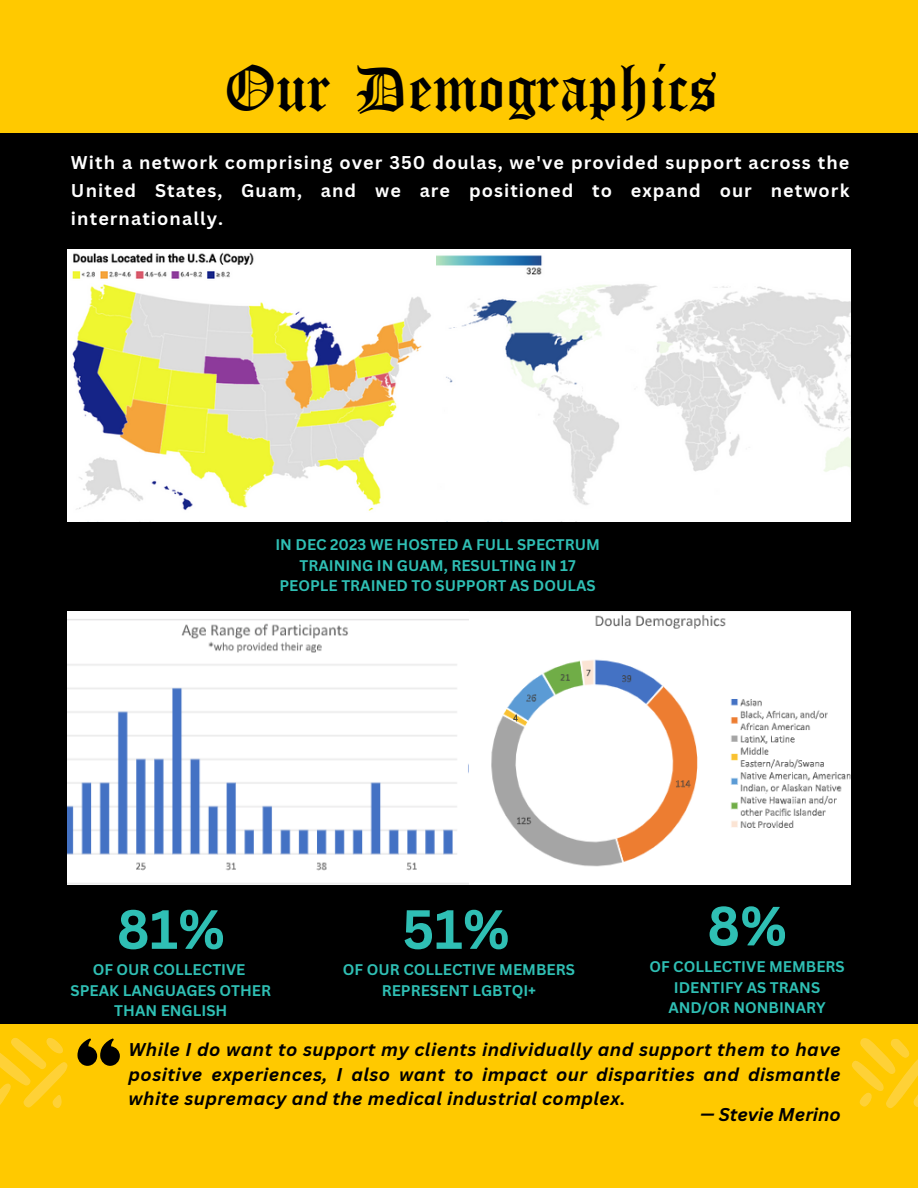
<style>
.page{position:relative;width:918px;height:1188px;background:#000}
.page>*{position:absolute;margin:0;border:0;box-sizing:border-box;transform-origin:0 0}
.t1{font:700 54px "Canva Sans";color:#2fbfb4}
.t2{font:48px "Old English Five";color:#000}
.t3{font:italic 700 18px/24.8px "Canva Sans";letter-spacing:.025em;color:#000001;text-align:justify}
.t4{font:700 18px/28.2px "Canva Sans";letter-spacing:.06em;color:#fefefe;text-align:justify}
.t5{font:italic 700 18px "Canva Sans";color:#000001}
.t6{font:700 15px/20.2px "Canva Sans";color:#2fbfb4;text-align:center}
</style>
<div class="page">
<img style="left:68px;top:250px;width:783px;height:271px">
<div style="left:0;top:1025px;width:918px;height:163px;background:#ffc900"></div>
<img style="left:68px;top:611px;width:782px;height:274px">
<div style="left:0;top:0;width:918px;height:132px;background:#ffc900"></div>
<svg style="left:77px;top:1039px;width:43px;height:27px"></svg>
<svg style="left:0;top:1038px;width:67px;height:70px"></svg>
<svg style="left:852px;top:1038px;width:66px;height:70px"></svg>
<p class="t2" style="left:224px;top:67px;width:495px">Our Demographics</p>
<p class="t4" style="left:71px;top:148px;width:780px">With a network comprising over 350 doulas, we've provided support across the United States, Guam, and we are positioned to expand our network internationally.</p>
<p class="t6" style="left:275px;top:534px;width:326px">IN DEC 2023 WE HOSTED A FULL SPECTRUM<br>TRAINING IN GUAM, RESULTING IN 17<br>PEOPLE TRAINED TO SUPPORT AS DOULAS</p>
<p class="t1" style="left:707px;top:888px;width:81px">8%</p>
<p class="t1" style="left:117px;top:891px;width:110px">81%</p>
<p class="t1" style="left:402px;top:891px;width:109px">51%</p>
<p class="t6" style="left:93px;top:959px;width:154px">OF OUR COLLECTIVE</p>
<p class="t6" style="left:71px;top:980px;width:202px">SPEAK LANGUAGES OTHER<br>THAN ENGLISH</p>
<p class="t3" style="left:129px;top:1036px;width:714px">While I do want to support my clients individually and support them to have positive experiences, I also want to impact our disparities and dismantle white supremacy and the medical industrial complex.</p>
<p class="t5" style="left:700px;top:1101px;width:142px">— Stevie Merino</p>
<p class="t6" style="left:649px;top:956px;width:197px">OF COLLECTIVE MEMBERS<br>IDENTIFY AS TRANS<br>AND/OR NONBINARY</p>
<p class="t6" style="left:343px;top:959px;width:233px">OF OUR COLLECTIVE MEMBERS<br>REPRESENT LGBTQI+</p>
</div>
